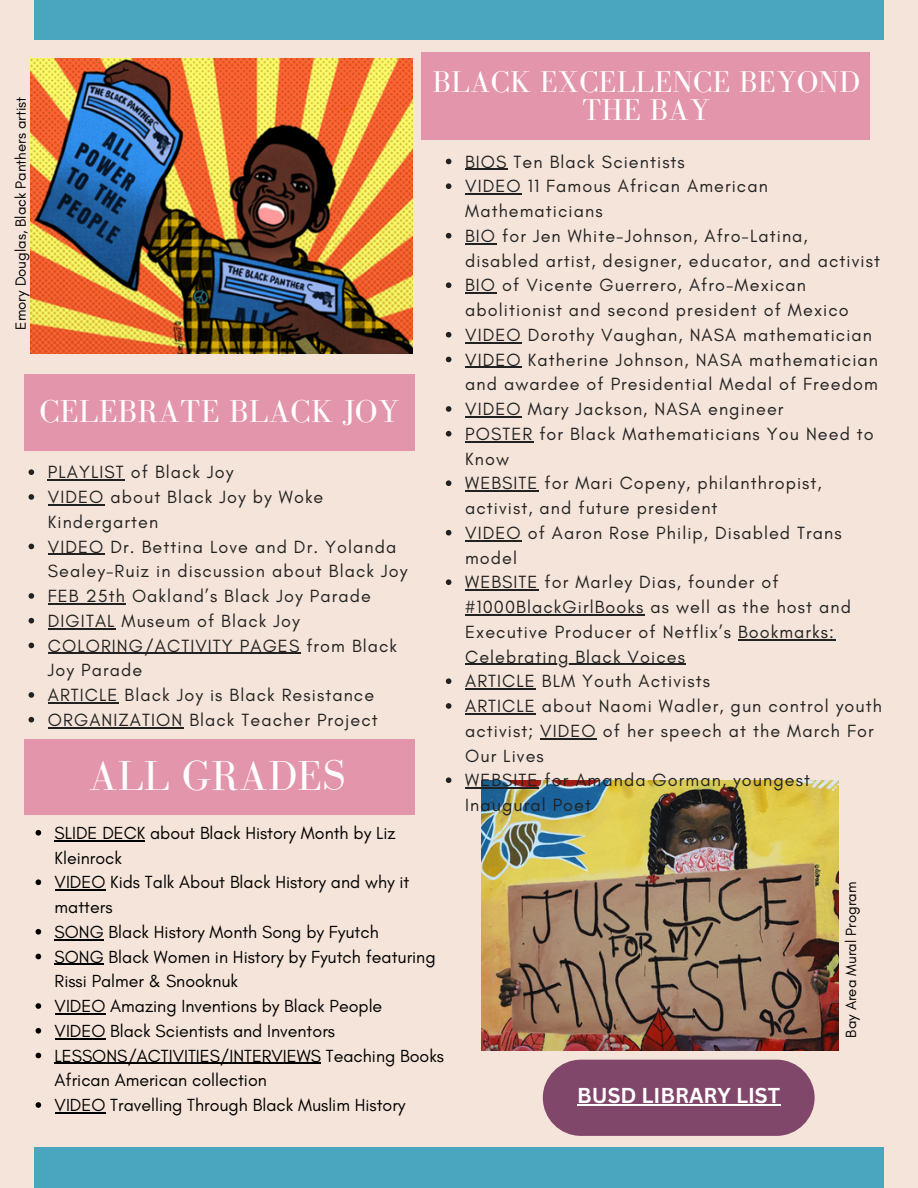
<style>
.page{position:relative;width:918px;height:1188px;background:#f4e4d9}
.page>*{position:absolute;margin:0;border:0;box-sizing:border-box;transform-origin:0 0}
.t1{font:43.2px "Bodoni FLF";letter-spacing:.01em;color:#fff}
.t2{font:32.7px "Bodoni FLF";letter-spacing:.01em;color:#fff}
.t3{font:30.9px/27.8px "Bodoni FLF";letter-spacing:.01em;color:#fff;text-align:center}
.t4{font:700 21px "Canva Sans";color:#fff}
.t5{font:18px/24.8px "Glacial Indifference";letter-spacing:.06em;color:#222}
.t6{font:17.85px/24.8px "Glacial Indifference";color:#000}
.t7{font:15px "Glacial Indifference";color:#000}
</style>
<div class="page">
<div style="left:421px;top:53px;width:449px;height:86px;background:#e395ab"></div>
<div style="left:24px;top:375px;width:390px;height:75px;background:#e395ab"></div>
<div style="left:34px;top:1148px;width:850px;height:40px;background:#4aa5bf"></div>
<div style="left:34px;top:0;width:850px;height:40px;background:#4aa5bf"></div>
<div style="left:24px;top:739px;width:390px;height:75px;background:#e395ab"></div>
<img style="left:482px;top:780px;width:356px;height:270px">
<div style="left:543px;top:1060px;width:272px;height:76px;background:#81476a;border-radius:38px"></div>
<img style="left:31px;top:59px;width:381px;height:294px">
<svg style="left:29px;top:469px;width:5px;height:6px"></svg>
<hr style="left:48px;top:480px;width:77px;height:1px;background:#222">
<svg style="left:29px;top:494px;width:5px;height:6px"></svg>
<hr style="left:48px;top:504px;width:57px;height:1px;background:#222">
<svg style="left:29px;top:544px;width:5px;height:5px"></svg>
<hr style="left:48px;top:554px;width:57px;height:1px;background:#222">
<svg style="left:29px;top:593px;width:5px;height:6px"></svg>
<hr style="left:48px;top:603px;width:38px;height:1px;background:#222">
<hr style="left:86px;top:603px;width:40px;height:1px;background:#222">
<svg style="left:29px;top:618px;width:5px;height:6px"></svg>
<hr style="left:48px;top:628px;width:68px;height:1px;background:#222">
<svg style="left:29px;top:643px;width:5px;height:5px"></svg>
<hr style="left:48px;top:653px;width:252px;height:1px;background:#222">
<svg style="left:29px;top:692px;width:5px;height:6px"></svg>
<hr style="left:48px;top:702px;width:71px;height:1px;background:#222">
<svg style="left:29px;top:717px;width:5px;height:6px"></svg>
<hr style="left:48px;top:727px;width:135px;height:1px;background:#222">
<svg style="left:446px;top:159px;width:5px;height:5px"></svg>
<hr style="left:465px;top:169px;width:43px;height:1px;background:#222">
<svg style="left:446px;top:183px;width:5px;height:6px"></svg>
<hr style="left:465px;top:194px;width:57px;height:1px;background:#222">
<svg style="left:446px;top:233px;width:5px;height:6px"></svg>
<hr style="left:465px;top:243px;width:31px;height:1px;background:#222">
<svg style="left:446px;top:282px;width:5px;height:6px"></svg>
<hr style="left:465px;top:293px;width:31px;height:1px;background:#222">
<svg style="left:446px;top:332px;width:5px;height:6px"></svg>
<hr style="left:465px;top:342px;width:57px;height:1px;background:#222">
<svg style="left:446px;top:357px;width:5px;height:5px"></svg>
<hr style="left:465px;top:367px;width:57px;height:1px;background:#222">
<svg style="left:446px;top:406px;width:5px;height:6px"></svg>
<hr style="left:465px;top:416px;width:57px;height:1px;background:#222">
<svg style="left:446px;top:431px;width:5px;height:6px"></svg>
<hr style="left:465px;top:441px;width:68px;height:1px;background:#222">
<svg style="left:446px;top:480px;width:5px;height:6px"></svg>
<hr style="left:465px;top:491px;width:74px;height:1px;background:#222">
<svg style="left:446px;top:530px;width:5px;height:6px"></svg>
<hr style="left:465px;top:540px;width:57px;height:1px;background:#222">
<svg style="left:446px;top:579px;width:5px;height:6px"></svg>
<hr style="left:465px;top:590px;width:74px;height:1px;background:#222">
<hr style="left:465px;top:614px;width:179px;height:1px;background:#222">
<hr style="left:738px;top:639px;width:97px;height:1px;background:#222">
<hr style="left:465px;top:664px;width:221px;height:1px;background:#222">
<svg style="left:446px;top:678px;width:5px;height:6px"></svg>
<hr style="left:465px;top:689px;width:71px;height:1px;background:#222">
<svg style="left:446px;top:703px;width:5px;height:6px"></svg>
<hr style="left:465px;top:713px;width:71px;height:1px;background:#222">
<hr style="left:540px;top:738px;width:57px;height:1px;background:#222">
<svg style="left:446px;top:777px;width:5px;height:6px"></svg>
<hr style="left:465px;top:788px;width:74px;height:1px;background:#222">
<svg style="left:36px;top:830px;width:5px;height:6px"></svg>
<hr style="left:55px;top:840px;width:90px;height:1px;background:#000">
<svg style="left:36px;top:879px;width:5px;height:6px"></svg>
<hr style="left:55px;top:890px;width:50px;height:1px;background:#000">
<svg style="left:36px;top:929px;width:5px;height:6px"></svg>
<hr style="left:55px;top:939px;width:49px;height:1px;background:#000">
<svg style="left:36px;top:954px;width:5px;height:5px"></svg>
<hr style="left:55px;top:964px;width:49px;height:1px;background:#000">
<svg style="left:36px;top:1003px;width:5px;height:6px"></svg>
<hr style="left:55px;top:1013px;width:50px;height:1px;background:#000">
<svg style="left:36px;top:1028px;width:5px;height:6px"></svg>
<hr style="left:55px;top:1038px;width:50px;height:1px;background:#000">
<svg style="left:36px;top:1053px;width:5px;height:5px"></svg>
<hr style="left:55px;top:1063px;width:266px;height:1px;background:#000">
<svg style="left:36px;top:1102px;width:5px;height:6px"></svg>
<hr style="left:55px;top:1112px;width:50px;height:1px;background:#000">
<hr style="left:577px;top:1104px;width:203px;height:1px;background:#fff">
<p class="t7" style="left:11px;top:330px;width:234px;rotate:-90deg">Emory Douglas, Black Panthers artist</p>
<p class="t3" style="left:432px;top:68px;width:429px">BLACK EXCELLENCE BEYOND<br>THE BAY</p>
<p class="t2" style="left:39px;top:393px;width:361px">CELEBRATE BLACK JOY</p>
<p class="t5" style="left:48px;top:460px;width:187px">PLAYLIST of Black Joy</p>
<p class="t5" style="left:48px;top:484px;width:277px">VIDEO about Black Joy by Woke<br>Kindergarten</p>
<p class="t5" style="left:48px;top:534px;width:361px">VIDEO Dr. Bettina Love and Dr. Yolanda<br>Sealey-Ruiz in discussion about Black Joy</p>
<p class="t5" style="left:48px;top:583px;width:325px">FEB 25th Oakland’s Black Joy Parade</p>
<p class="t5" style="left:48px;top:608px;width:253px">DIGITAL Museum of Black Joy</p>
<p class="t5" style="left:48px;top:633px;width:351px">COLORING/ACTIVITY PAGES from Black<br>Joy Parade</p>
<p class="t5" style="left:48px;top:682px;width:328px">ARTICLE Black Joy is Black Resistance</p>
<p class="t5" style="left:48px;top:707px;width:331px">ORGANIZATION Black Teacher Project</p>
<p class="t1" style="left:89px;top:752px;width:258px">ALL GRADES</p>
<p class="t6" style="left:55px;top:820px;width:342px">SLIDE DECK about Black History Month by Liz<br>Kleinrock</p>
<p class="t6" style="left:55px;top:870px;width:356px">VIDEO Kids Talk About Black History and why it matters</p>
<p class="t6" style="left:55px;top:919px;width:326px">SONG Black History Month Song by Fyutch</p>
<p class="t6" style="left:55px;top:944px;width:383px">SONG Black Women in History by Fyutch featuring<br>Rissi Palmer &amp; Snooknuk</p>
<p class="t6" style="left:55px;top:994px;width:329px">VIDEO Amazing Inventions by Black People</p>
<p class="t6" style="left:55px;top:1018px;width:282px">VIDEO Black Scientists and Inventors</p>
<p class="t6" style="left:55px;top:1043px;width:391px">LESSONS/ACTIVITIES/INTERVIEWS Teaching Books<br>African American collection</p>
<p class="t6" style="left:55px;top:1093px;width:352px">VIDEO Travelling Through Black Muslim History</p>
<p class="t5" style="left:465px;top:149px;width:221px">BIOS Ten Black Scientists</p>
<p class="t5" style="left:465px;top:174px;width:304px">VIDEO 11 Famous African American<br>Mathematicians</p>
<p class="t5" style="left:465px;top:223px;width:416px">BIO for Jen White-Johnson, Afro-Latina, disabled artist, designer, educator, and activist</p>
<p class="t5" style="left:465px;top:273px;width:385px">BIO of Vicente Guerrero, Afro-Mexican abolitionist and second president of Mexico</p>
<p class="t5" style="left:465px;top:322px;width:408px">VIDEO Dorothy Vaughan, NASA mathematician</p>
<p class="t5" style="left:465px;top:347px;width:414px">VIDEO Katherine Johnson, NASA mathematician and awardee of Presidential Medal of Freedom</p>
<p class="t5" style="left:465px;top:396px;width:320px">VIDEO Mary Jackson, NASA engineer</p>
<p class="t5" style="left:465px;top:421px;width:410px">POSTER for Black Mathematicians You Need to<br>Know</p>
<p class="t5" style="left:465px;top:471px;width:358px">WEBSITE for Mari Copeny, philanthropist, activist, and future president</p>
<p class="t5" style="left:465px;top:520px;width:378px">VIDEO of Aaron Rose Philip, Disabled Trans model</p>
<p class="t5" style="left:465px;top:570px;width:387px">WEBSITE for Marley Dias, founder of #1000BlackGirlBooks as well as the host and Executive Producer of Netflix’s Bookmarks:<br>Celebrating Black Voices</p>
<p class="t5" style="left:465px;top:669px;width:246px">ARTICLE BLM Youth Activists</p>
<p class="t5" style="left:465px;top:693px;width:418px">ARTICLE about Naomi Wadler, gun control youth activist; VIDEO of her speech at the March For<br>Our Lives</p>
<p class="t5" style="left:465px;top:768px;width:346px">WEBSITE for Amanda Gorman, youngest<br>Inaugural Poet</p>
<p class="t4" style="left:577px;top:1081px;width:205px">BUSD LIBRARY LIST</p>
<p class="t7" style="left:842px;top:1038px;width:157px;rotate:-90deg">Bay Area Mural Program</p>
</div>
